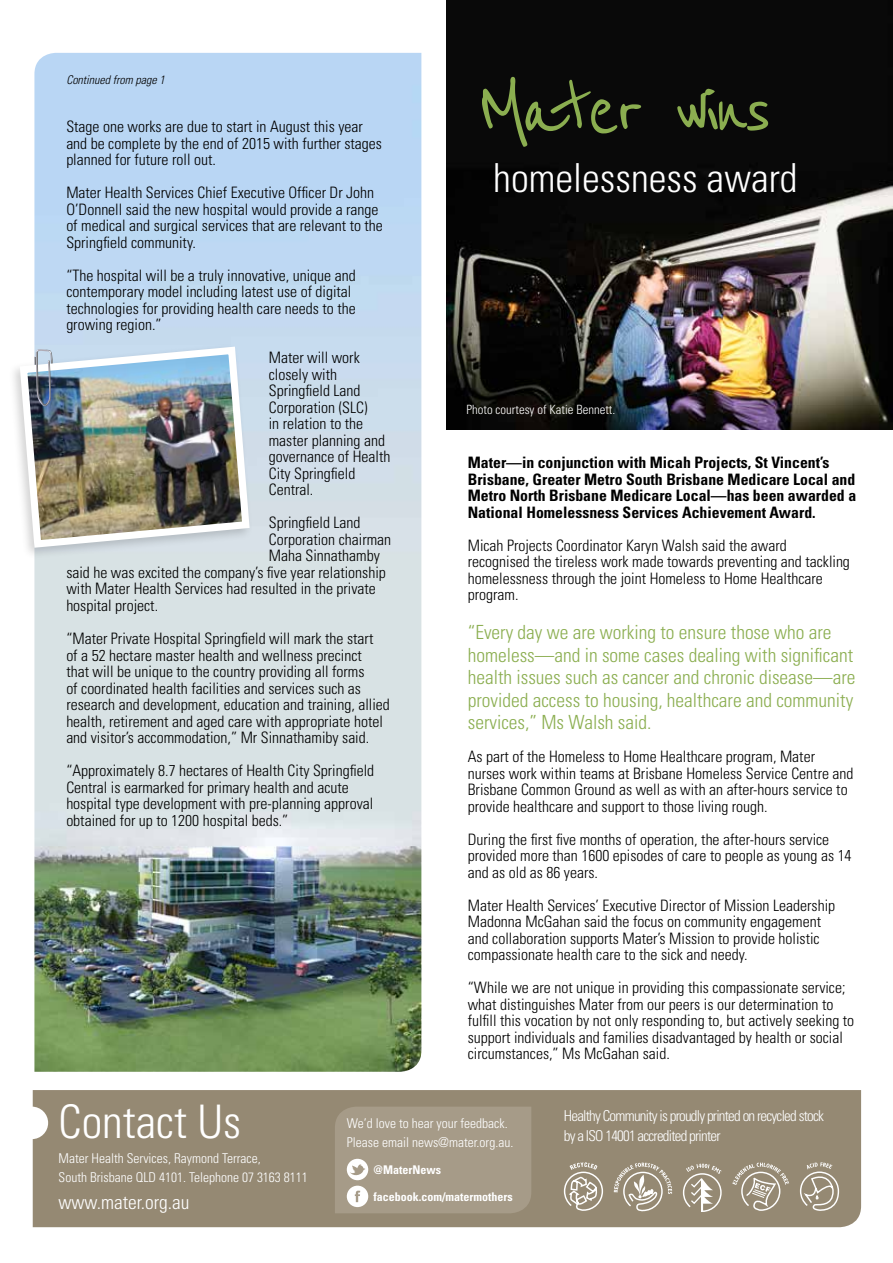
<style>
.page{position:relative;width:893px;height:1263px;background:#fff}
.page>*{position:absolute;margin:0;border:0;box-sizing:border-box;transform-origin:0 0}
.t1{font:96.75px "Reenie Beanie";letter-spacing:-.06em;color:#8bae50}
.t2{font:300 condensed 46.2px "Univers";color:#fff}
.t3{font:300 condensed 40.05px "Univers";color:#fff}
.t4{font:300 condensed 19.5px/22.5px "Univers";color:#8bae50}
.t5{font:300 condensed 19.5px "Univers";color:#fff}
.t6{font:300 condensed 15.75px/16.5px "Univers";color:#000}
.t7{font:700 condensed 15.75px/16.5px "Univers";color:#000}
.t8{font:300 condensed 15px/19.5px "Univers";letter-spacing:-.05em;color:#fff}
.t9{font:300 condensed 13.5px/19.5px "Univers";color:#fff}
.t10{font:300 condensed 12.75px "Univers";color:#fff}
.t11{font:700 condensed 12px "Univers";color:#fff}
.t12{font:italic 300 condensed 12px "Univers";color:#000}
</style>
<div class="page">
<img style="left:34px;top:53px;width:387px;height:1019px">
<div style="left:33px;top:1090px;width:828px;height:137px;background:#958973"></div>
<svg style="left:32px;top:1106px;width:16px;height:33px"></svg>
<svg style="left:614px;top:1162px;width:58px;height:50px;background:#a9a08e"></svg>
<svg style="left:682px;top:1163px;width:40px;height:50px;background:#aca392"></svg>
<svg style="left:732px;top:1163px;width:57px;height:48px;background:#a89e8c"></svg>
<svg style="left:799px;top:1162px;width:41px;height:50px;background:#a89f8d"></svg>
<svg style="left:563px;top:1162px;width:41px;height:66px;background:#a99f8d"></svg>
<div style="left:335px;top:1106px;width:196px;height:107px;background:#a69b88"></div>
<img style="left:447px;top:0;width:446px;height:430px">
<div style="left:8px;top:343px;width:245px;height:217px;background:#000;opacity:.17"></div>
<svg style="left:16px;top:343px;width:237px;height:209px"></svg>
<img style="left:24px;top:349px;width:222px;height:195px">
<p class="t12" style="left:66px;top:73px;width:100px">Continued from page 1</p>
<p class="t6" style="left:66px;top:118px;width:317px">Stage one works are due to start in August this year and be complete by the end of 2015 with further stages planned for future roll out.</p>
<p class="t6" style="left:66px;top:184px;width:318px">Mater Health Services Chief Executive Officer Dr John O’Donnell said the new hospital would provide a range of medical and surgical services that are relevant to the Springfield community.</p>
<p class="t6" style="left:66px;top:267px;width:291px">“The hospital will be a truly innovative, unique and contemporary model including latest use of digital technologies for providing health care needs to the growing region.”</p>
<p class="t6" style="left:269px;top:349px;width:123px">Mater will work closely with<br>Springfield Land<br>Corporation (SLC)<br>in relation to the master planning and governance of Health<br>City Springfield<br>Central.</p>
<p class="t6" style="left:269px;top:514px;width:93px">Springfield Land</p>
<p class="t6" style="left:269px;top:531px;width:124px">Corporation chairman</p>
<p class="t6" style="left:269px;top:547px;width:113px">Maha Sinnathamby</p>
<p class="t6" style="left:66px;top:564px;width:321px">said he was excited the company’s five year relationship</p>
<p class="t6" style="left:66px;top:580px;width:311px">with Mater Health Services had resulted in the private</p>
<p class="t6" style="left:66px;top:597px;width:93px">hospital project.</p>
<p class="t6" style="left:66px;top:630px;width:325px">“Mater Private Hospital Springfield will mark the start<br>of a 52 hectare master health and wellness precinct<br>that will be unique to the country providing all forms<br>of coordinated health facilities and services such as research and development, education and training, allied health, retirement and aged care with appropriate hotel and visitor’s accommodation,” Mr Sinnathamiby said.</p>
<p class="t6" style="left:66px;top:762px;width:309px">“Approximately 8.7 hectares of Health City Springfield Central is earmarked for primary health and acute hospital type development with pre-planning approval obtained for up to 1200 hospital beds.”</p>
<h1 class="t1" style="left:476px;top:55px;width:298px">Mater wins</h1>
<h3 class="t3" style="left:493px;top:154px;width:306px">homelessness award</h3>
<p class="t10" style="left:467px;top:402px;width:150px">Photo courtesy of Katie Bennett.</p>
<p class="t7" style="left:468px;top:454px;width:390px">Mater—in conjunction with Micah Projects, St Vincent’s Brisbane, Greater Metro South Brisbane Medicare Local and Metro North Brisbane Medicare Local—has been awarded a National Homelessness Services Achievement Award.</p>
<p class="t6" style="left:468px;top:537px;width:384px">Micah Projects Coordinator Karyn Walsh said the award recognised the tireless work made towards preventing and tackling homelessness through the joint Homeless to Home Healthcare program.</p>
<p class="t4" style="left:468px;top:621px;width:389px">“Every day we are working to ensure those who are homeless—and in some cases dealing with significant health issues such as cancer and chronic disease—are provided access to housing, healthcare and community services,” Ms Walsh said.</p>
<p class="t6" style="left:468px;top:748px;width:387px">As part of the Homeless to Home Healthcare program, Mater nurses work within teams at Brisbane Homeless Service Centre and Brisbane Common Ground as well as with an after-hours service to provide healthcare and support to those living rough.</p>
<p class="t6" style="left:468px;top:831px;width:385px">During the first five months of operation, the after-hours service provided more than 1600 episodes of care to people as young as 14 and as old as 86 years.</p>
<p class="t6" style="left:468px;top:897px;width:369px">Mater Health Services’ Executive Director of Mission Leadership Madonna McGahan said the focus on community engagement and collaboration supports Mater’s Mission to provide holistic compassionate health care to the sick and needy.</p>
<p class="t6" style="left:468px;top:979px;width:388px">“While we are not unique in providing this compassionate service; what distinguishes Mater from our peers is our determination to fulfill this vocation by not only responding to, but actively seeking to support individuals and families disadvantaged by health or social circumstances,” Ms McGahan said.</p>
<h2 class="t2" style="left:59px;top:1094px;width:184px">Contact Us</h2>
<p class="t9" style="left:59px;top:1148px;width:251px">Mater Health Services, Raymond Terrace,<br>South Brisbane QLD 4101. Telephone 07 3163 8111</p>
<p class="t5" style="left:59px;top:1190px;width:132px">www.mater.org.au</p>
<p class="t9" style="left:347px;top:1113px;width:168px">We’d love to hear your feedback.<br>Please email news@mater.org.au.</p>
<p class="t8" style="left:564px;top:1106px;width:262px">Healthy Community is proudly printed on recycled stock by a ISO 14001 accredited printer</p>
<p class="t11" style="left:374px;top:1162px;width:69px">@MaterNews</p>
<p class="t11" style="left:374px;top:1189px;width:141px">facebook.com/matermothers</p>
</div>
